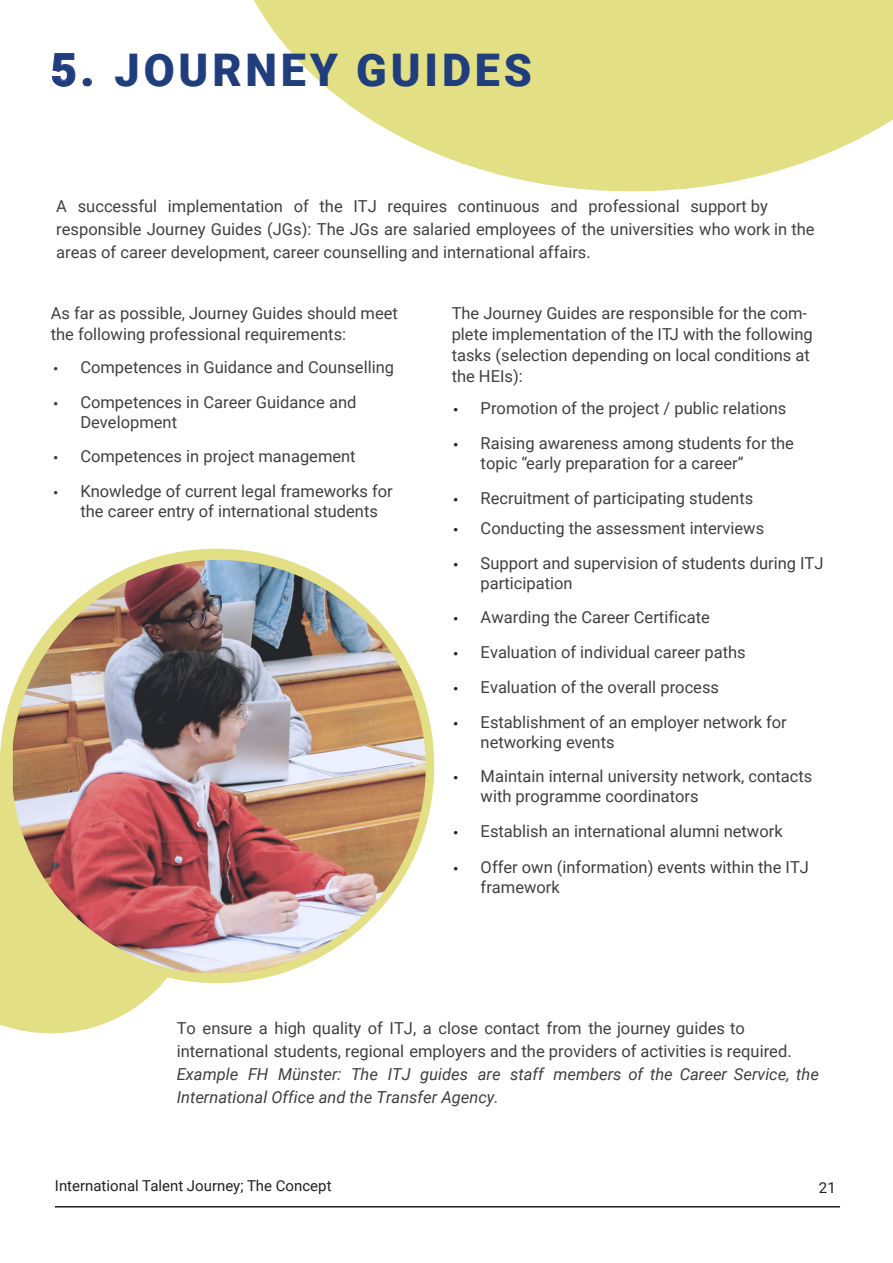
<style>
.page{position:relative;width:893px;height:1263px;background:#fff}
.page>*{position:absolute;margin:0;border:0;box-sizing:border-box;transform-origin:0 0}
.TITEL_-_18PT{font:900 45px "Roboto";letter-spacing:.085em;color:#203e7d}
.t1{font:16.5px/19.8px "Roboto";color:#404040}
.t2{font:16.5px/19.8px "Roboto";color:#404040}
.t3{font:15px "Roboto";color:#231f20}
.s1{color:#273583}
.s2{font-family:"Myriad Pro"}
.s3{font-family:"Myriad Pro";color:#231f20}
.s4{font-style:italic}
</style>
<div class="page">
<svg style="left:254px;top:0;width:639px;height:191px;fill:#e2df84"></svg>
<svg style="left:0;top:755px;width:196px;height:278px;fill:#e2df84"></svg>
<hr style="left:55px;top:1206px;width:785px;height:1px;background:#231f20">
<img style="left:13px;top:560px;width:413px;height:413px">
<p class="TITEL_-_18PT" style="left:51px;top:38px;width:483px"><span class="s1">5.</span> JOURNEY GUIDES</p>
<p class="t1" style="left:56px;top:194px;width:760px;line-height:23.1px">A successful implementation of the ITJ requires continuous and professional support by responsible Journey Guides (JGs): The JGs are salaried employees of the universities who work in the areas of career development, career counselling and international affairs.</p>
<p class="t1" style="left:51px;top:302px;width:349px;line-height:21px">As far as possible, Journey Guides should meet the following professional requirements:</p>
<p class="t1" style="left:53px;top:357px;width:342px"><span class="s2">•</span> Competences in Guidance and Counselling</p>
<p class="t1" style="left:80px;top:391px;width:278px;text-indent:-27px"><span class="s2">•</span> Competences in Career Guidance and<br>Development</p>
<p class="t1" style="left:53px;top:446px;width:304px"><span class="s2">•</span> Competences in project management</p>
<p class="t2" style="left:80px;top:481px;width:314px;text-indent:-27px"><span class="s2">•</span> Knowledge of current legal frameworks for the career entry of international students</p>
<p class="t1" style="left:452px;top:302px;width:363px;line-height:21px">The Journey Guides are responsible for the com&shy;plete implementation of the ITJ with the following tasks (selection depending on local conditions at the HEIs):</p>
<p class="t1" style="left:454px;top:398px;width:334px"><span class="s3">•</span> Promotion of the project / public relations</p>
<p class="t1" style="left:481px;top:433px;width:315px;text-indent:-27px"><span class="s3">•</span> Raising awareness among students for the topic “early preparation for a career”</p>
<p class="t2" style="left:454px;top:487px;width:301px"><span class="s3">•</span> Recruitment of participating students</p>
<p class="t1" style="left:454px;top:518px;width:312px"><span class="s3">•</span> Conducting the assessment interviews</p>
<p class="t1" style="left:481px;top:552px;width:344px;text-indent:-27px"><span class="s3">•</span> Support and supervision of students during ITJ participation</p>
<p class="t1" style="left:454px;top:607px;width:258px"><span class="s3">•</span> Awarding the Career Certificate</p>
<p class="t1" style="left:454px;top:642px;width:294px"><span class="s3">•</span> Evaluation of individual career paths</p>
<p class="t1" style="left:454px;top:677px;width:267px"><span class="s3">•</span> Evaluation of the overall process</p>
<p class="t1" style="left:481px;top:711px;width:308px;text-indent:-27px"><span class="s3">•</span> Establishment of an employer network for networking events</p>
<p class="t1" style="left:481px;top:766px;width:333px;text-indent:-27px"><span class="s3">•</span> Maintain internal university network, contacts with programme coordinators</p>
<p class="t1" style="left:454px;top:821px;width:331px"><span class="s3">•</span> Establish an international alumni network</p>
<p class="t1" style="left:481px;top:856px;width:330px;line-height:20.5px;text-indent:-27px"><span class="s3">•</span> Offer own (information) events within the ITJ framework</p>
<p class="t1" style="left:177px;top:1016px;width:644px;line-height:23.1px">To ensure a high quality of ITJ, a close contact from the journey guides to international students, regional employers and the providers of activities is required.<br><span class="s4">Example FH Münster: The ITJ guides are staff members of the Career Service, the International Office and the Transfer Agency.</span></p>
<p class="t3" style="left:55px;top:1175px;width:278px">International Talent Journey; The Concept</p>
<p class="t3" style="left:819px;top:1177px;width:18px">21</p>
</div>
